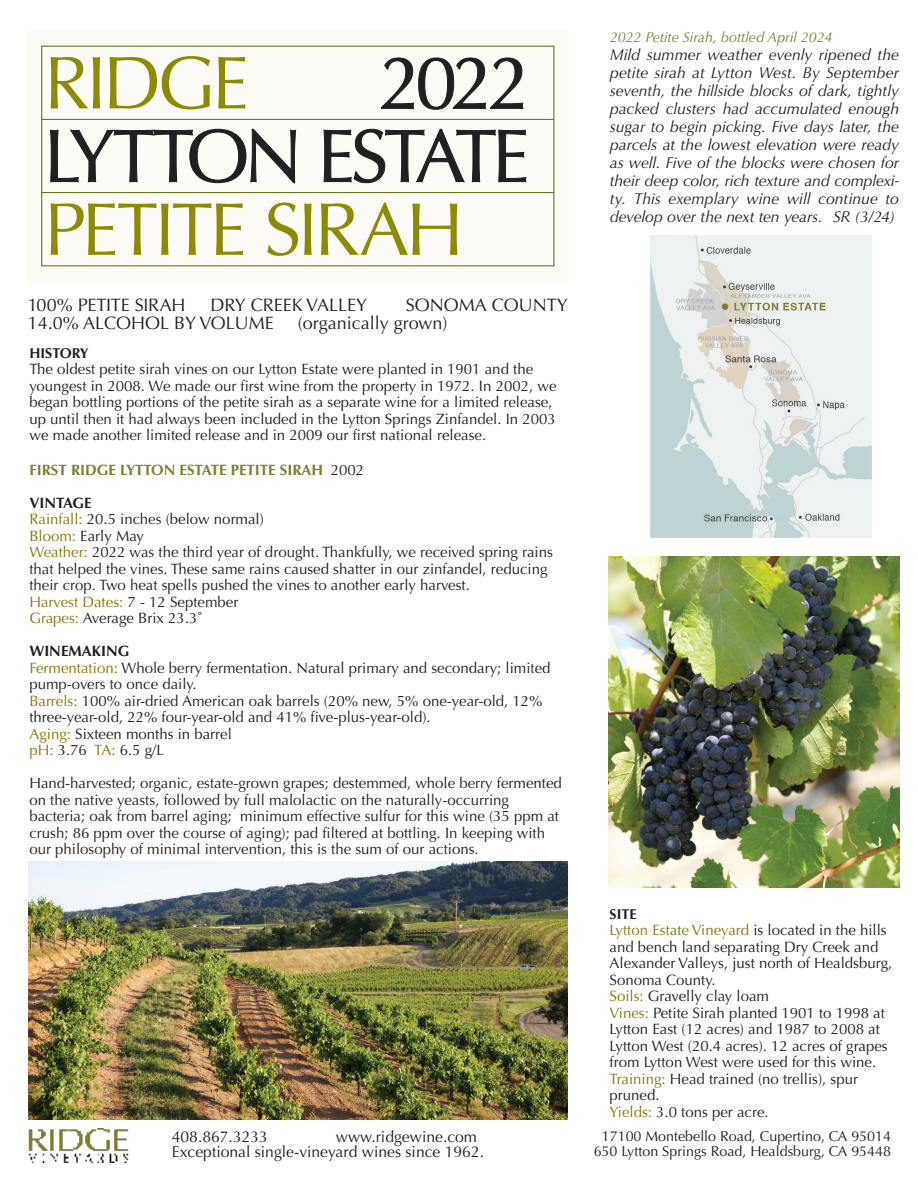
<style>
.page{position:relative;width:918px;height:1188px;background:#fff}
.page>*{position:absolute;margin:0;border:0;box-sizing:border-box;transform-origin:0 0}
.t1{font:75px "Optima";letter-spacing:-.05em;color:#8d8b02}
.t2{font:75px/73.2px "Optima";letter-spacing:-.07em;color:#231f20;text-align:right}
.t3{font:18px "Optima";color:#231f20}
.t4{font:italic 15.75px/18px "Optima";letter-spacing:-.005em;color:#231f20;text-align:justify}
.t5{font:15.75px/15px "Optima";color:#231f20}
.t6{font:15px/16.5px "Optima";color:#231f20}
.t7{font:700 15px "Optima";color:#807e32}
.t8{font:14.25px/15.8px "Optima";color:#231f20;text-align:center}
.t9{font:italic 14.25px "Optima";color:#807e32}
.t10{font:700 14.25px "Optima";color:#231f20}
.s1{font-weight:400;color:#231f20}
.s2{font-weight:700}
.s3{color:#89780a}
</style>
<div class="page">
<div style="left:28px;top:31px;width:541px;height:251px;background:#fcfbf5"></div>
<img style="left:28px;top:1128px;width:101px;height:35px">
<img style="left:28px;top:861px;width:539px;height:258px">
<img style="left:609px;top:557px;width:290px;height:330px">
<img style="left:651px;top:235px;width:220px;height:302px">
<svg style="left:381px;top:58px;width:142px;height:52px"></svg>
<svg style="left:50px;top:129px;width:246px;height:54px"></svg>
<svg style="left:324px;top:129px;width:202px;height:54px"></svg>
<hr style="left:42px;top:119px;width:512px;height:1px;background:#556b0e">
<hr style="left:42px;top:192px;width:512px;height:1px;background:#556b0e">
<h1 class="t1" style="left:44px;top:39px;width:207px">RIDGE</h1>
<h1 class="t2" style="left:44px;top:47px;width:488px">2022<br>LYTTON ESTATE</h1>
<h1 class="t1" style="left:44px;top:186px;width:422px">PETITE SIRAH</h1>
<p class="t3" style="left:28px;top:295px;width:159px">100% PETITE SIRAH</p>
<p class="t3" style="left:211px;top:295px;width:158px">DRY CREEK VALLEY</p>
<p class="t3" style="left:406px;top:295px;width:164px">SONOMA COUNTY</p>
<p class="t3" style="left:28px;top:313px;width:248px">14.0% ALCOHOL BY VOLUME</p>
<p class="t3" style="left:298px;top:313px;width:151px">(organically grown)</p>
<p class="t10" style="left:29px;top:344px;width:61px">HISTORY</p>
<p class="t6" style="left:29px;top:361px;width:529px">The oldest petite sirah vines on our Lytton Estate were planted in 1901 and the youngest in 2008. We made our first wine from the property in 1972. In 2002, we began bottling portions of the petite sirah as a separate wine for a limited release, up until then it had always been included in the Lytton Springs Zinfandel. In 2003 we made another limited release and in 2009 our first national release.</p>
<p class="t7" style="left:29px;top:461px;width:336px">FIRST RIDGE LYTTON ESTATE PETITE SIRAH <span class="s1">2002</span></p>
<p class="t6" style="left:29px;top:494px;width:525px"><span class="s2">VINTAGE<br></span><span class="s3">Rainfall:</span> 20.5 inches (below normal)<br><span class="s3">Bloom:</span> Early May<br><span class="s3">Weather:</span> 2022 was the third year of drought. Thankfully, we received spring rains that helped the vines. These same rains caused shatter in our zinfandel, reducing their crop. Two heat spells pushed the vines to another early harvest.<br><span class="s3">Harvest Dates:</span> 7 - 12 September<br><span class="s3">Grapes:</span> Average Brix 23.3˚</p>
<p class="t6" style="left:29px;top:643px;width:523px"><span class="s2">WINEMAKING<br></span><span class="s3">Fermentation:</span> Whole berry fermentation. Natural primary and secondary; limited pump-overs to once daily.<br><span class="s3">Barrels:</span> 100% air-dried American oak barrels (20% new, 5% one-year-old, 12% three-year-old, 22% four-year-old and 41% five-plus-year-old).<br><span class="s3">Aging:</span> Sixteen months in barrel<br><span class="s3">pH:</span> 3.76 <span class="s3">TA:</span> 6.5 g/L</p>
<p class="t6" style="left:29px;top:775px;width:534px">Hand-harvested; organic, estate-grown grapes; destemmed, whole berry fermented on the native yeasts, followed by full malolactic on the naturally-occurring bacteria; oak from barrel aging; minimum effective sulfur for this wine (35 ppm at crush; 86 ppm over the course of aging); pad filtered at bottling. In keeping with our philosophy of minimal intervention, this is the sum of our actions.</p>
<p class="t9" style="left:610px;top:29px;width:224px">2022 Petite Sirah, bottled April 2024</p>
<p class="t4" style="left:610px;top:46px;width:291px">Mild summer weather evenly ripened the petite sirah at Lytton West. By September seventh, the hillside blocks of dark, tightly packed clusters had accumulated enough sugar to begin picking. Five days later, the parcels at the lowest elevation were ready as well. Five of the blocks were chosen for their deep color, rich texture and complexi&shy;ty. This exemplary wine will continue to develop over the next ten years. SR (3/24)</p>
<p class="t10" style="left:610px;top:906px;width:28px">SITE</p>
<p class="t6" style="left:610px;top:922px;width:284px"><span class="s3">Lytton Estate Vineyard</span> is located in the hills and bench land separating Dry Creek and Alexander Valleys, just north of Healdsburg, Sonoma County.<br><span class="s3">Soils:</span> Gravelly clay loam<br><span class="s3">Vines:</span> Petite Sirah planted 1901 to 1998 at Lytton East (12 acres) and 1987 to 2008 at Lytton West (20.4 acres). 12 acres of grapes from Lytton West were used for this wine.<br><span class="s3">Training:</span> Head trained (no trellis), spur pruned.<br><span class="s3">Yields:</span> 3.0 tons per acre.</p>
<p class="t5" style="left:172px;top:1129px;width:314px;text-indent:164px">www.ridgewine.com<br>Exceptional single-vineyard wines since 1962.</p>
<p class="t8" style="left:594px;top:1128px;width:299px">17100 Montebello Road, Cupertino, CA 95014<br>650 Lytton Springs Road, Healdsburg, CA 95448</p>
<p class="t5" style="left:172px;top:1129px;width:98px">408.867.3233</p>
</div>
